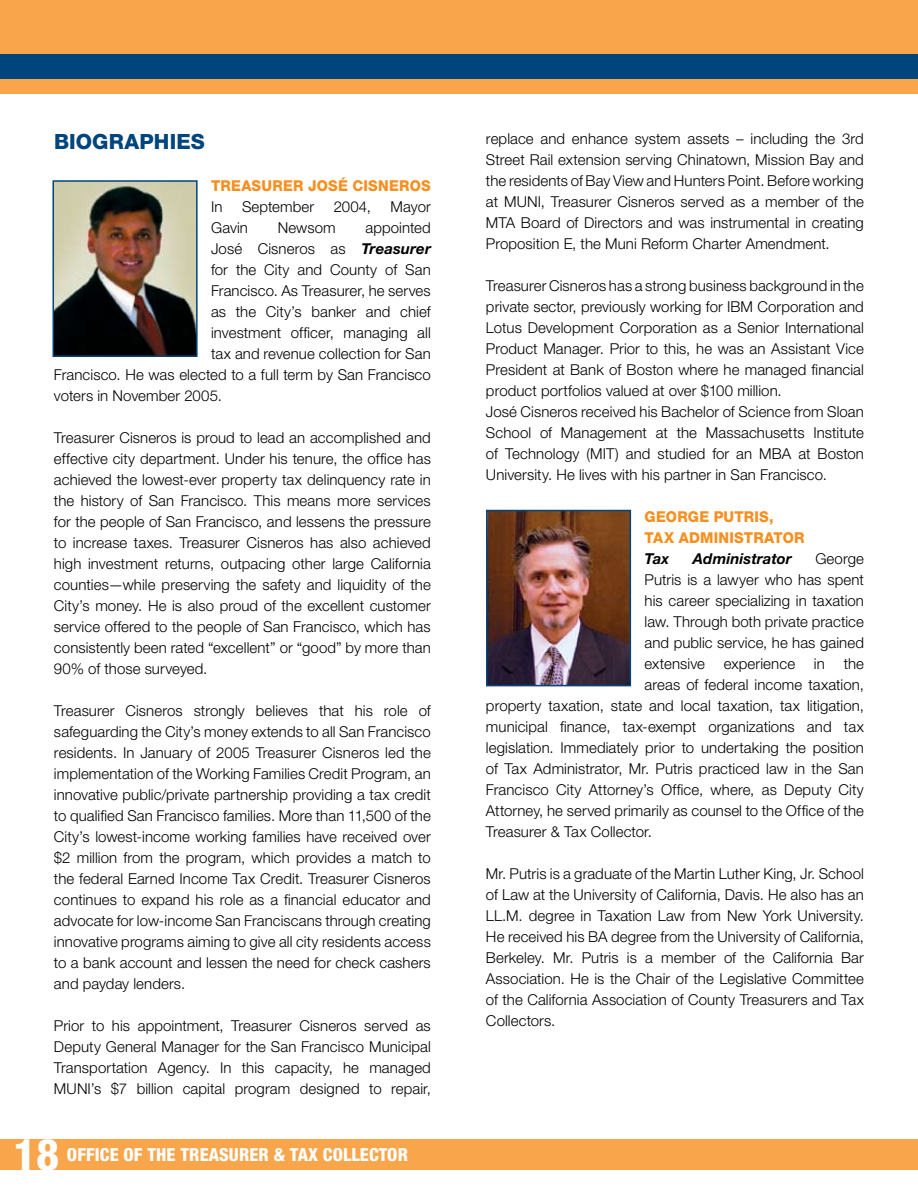
<style>
.page{position:relative;width:918px;height:1188px;background:#fff}
.page>*{position:absolute;margin:0;border:0;box-sizing:border-box;transform-origin:0 0}
.t1{font:800 condensed 43.5px "Helvetica Neue LT Std";color:#fff}
.t2{font:800 21px "Helvetica Neue LT Std";letter-spacing:.02em;color:#00457c}
.t3{font:800 condensed 18px "Helvetica Neue LT Std";letter-spacing:.005em;color:#fff}
.t4{font:300 15px/21px "Helvetica Neue LT Std";letter-spacing:.005em;color:#000;text-align:justify}
.t5{font:800 15px/21px "Helvetica Neue LT Std";letter-spacing:.015em;color:#f78f1e;text-align:right;scale:.96 1}
.t6{font:italic 700 15px "Helvetica Neue LT Std";letter-spacing:.005em;color:#000}
.s1{font-weight:700;font-style:italic}
</style>
<div class="page">
<div style="left:0;top:0;width:918px;height:94px;background:#f9a54b"></div>
<div style="left:0;top:1140px;width:918px;height:30px;background:#f9a54b"></div>
<div style="left:0;top:54px;width:918px;height:25px;background:#00457c"></div>
<img style="left:489px;top:513px;width:139px;height:170px">
<div style="left:486px;top:510px;width:145px;height:176px;border:2px solid #00457c"></div>
<img style="left:55px;top:183px;width:140px;height:171px">
<div style="left:52px;top:180px;width:146px;height:177px;border:2px solid #00457c"></div>
<h2 class="t2" style="left:54px;top:129px;width:87px">BIOGRAPH</h2>
<h2 class="t2" style="left:170px;top:129px;width:22px">IES</h2>
<p class="t5" style="left:211px;top:175px;width:32px">TREAS</p>
<p class="t5" style="left:261px;top:175px;width:123px">URER JOSÉ CISNE</p>
<p class="t5" style="left:399px;top:175px;width:23px">ROS</p>
<p class="t4" style="left:211px;top:196px;width:13px">In</p>
<p class="t4" style="left:242px;top:196px;width:74px">September</p>
<p class="t4" style="left:334px;top:196px;width:39px">2004,</p>
<p class="t4" style="left:391px;top:196px;width:42px">Mayor</p>
<p class="t4" style="left:211px;top:217px;width:38px">Gavin</p>
<p class="t4" style="left:278px;top:217px;width:59px">Newsom</p>
<p class="t4" style="left:365px;top:217px;width:67px">appointed</p>
<p class="t4" style="left:211px;top:238px;width:221px">José Cisneros as <span class="s1">Treasurer</span></p>
<p class="t4" style="left:211px;top:259px;width:221px">for the City and County of San</p>
<p class="t4" style="left:211px;top:280px;width:221px">Francisco. As Treasurer, he serves</p>
<p class="t4" style="left:211px;top:301px;width:221px">as the City’s banker and chief</p>
<p class="t4" style="left:211px;top:322px;width:221px">investment officer, managing all</p>
<p class="t4" style="left:211px;top:343px;width:221px">tax and revenue collection for San</p>
<p class="t4" style="left:54px;top:364px;width:378px">Francisco. He was elected to a full term by San Francisco</p>
<p class="t4" style="left:54px;top:385px;width:169px">voters in November 2005.</p>
<p class="t4" style="left:54px;top:427px;width:378px">Treasurer Cisneros is proud to lead an accomplished and effective city department. Under his tenure, the office has achieved the lowest-ever property tax delinquency rate in the history of San Francisco. This means more services for the people of San Francisco, and lessens the pressure to increase taxes. Treasurer Cisneros has also achieved high investment returns, outpacing other large California counties—while preserving the safety and liquidity of the City’s money. He is also proud of the excellent customer service offered to the people of San Francisco, which has consistently been rated “excellent” or “good” by more than 90% of those surveyed.</p>
<p class="t4" style="left:54px;top:700px;width:378px">Treasurer Cisneros strongly believes that his role of safeguarding the City’s money extends to all San Francisco residents. In January of 2005 Treasurer Cisneros led the implementation of the Working Families Credit Program, an innovative public/private partnership providing a tax credit to qualified San Francisco families. More than 11,500 of the City’s lowest-income working families have received over $2 million from the program, which provides a match to the federal Earned Income Tax Credit. Treasurer Cisneros continues to expand his role as a financial educator and advocate for low-income San Franciscans through creating innovative programs aiming to give all city residents access to a bank account and lessen the need for check cashers and payday lenders.</p>
<p class="t4" style="left:54px;top:1015px;width:378px">Prior to his appointment, Treasurer Cisneros served as Deputy General Manager for the San Francisco Municipal Transportation Agency. In this capacity, he managed MUNI’s $7 billion capital program designed to repair,</p>
<h1 class="t1" style="left:14px;top:1128px;width:47px">18</h1>
<p class="t3" style="left:67px;top:1144px;width:173px">OFFICE OF THE TREASURER</p>
<p class="t3" style="left:274px;top:1144px;width:60px">&amp; TAX COLLE</p>
<p class="t3" style="left:369px;top:1144px;width:21px">CTOR</p>
<p class="t4" style="left:486px;top:128px;width:379px">replace and enhance system assets – including the 3rd Street Rail extension serving Chinatown, Mission Bay and the residents of Bay View and Hunters Point. Before working at MUNI, Treasurer Cisneros served as a member of the MTA Board of Directors and was instrumental in creating Proposition E, the Muni Reform Charter Amendment.</p>
<p class="t4" style="left:486px;top:275px;width:380px;text-align:left">Treasurer Cisneros has a strong business background in the private sector, previously working for IBM Corporation and Lotus Development Corporation as a Senior International Product Manager. Prior to this, he was an Assistant Vice President at Bank of Boston where he managed financial product portfolios valued at over $100 million.<br>José Cisneros received his Bachelor of Science from Sloan School of Management at the Massachusetts Institute of Technology (MIT) and studied for an MBA at Boston University. He lives with his partner in San Francisco.</p>
<p class="t5" style="left:645px;top:507px;width:12px">GEO</p>
<p class="t5" style="left:645px;top:507px;width:136px">RGE PUTRIS,<br>TAX ADMINISTRATO</p>
<p class="t5" style="left:794px;top:528px;width:12px">R</p>
<p class="t4" style="left:645px;top:548px;width:221px;text-indent:171px">George Putris is a lawyer who has spent his career specializing in taxation law. Through both private practice and public service, he has gained extensive</p>
<p class="t6" style="left:645px;top:550px;width:26px">Tax</p>
<p class="t6" style="left:693px;top:550px;width:100px">Administrator</p>
<p class="t4" style="left:724px;top:653px;width:73px">experience</p>
<p class="t4" style="left:814px;top:653px;width:12px">in</p>
<p class="t4" style="left:844px;top:653px;width:22px">the</p>
<p class="t4" style="left:645px;top:674px;width:221px">areas of federal income taxation,</p>
<p class="t4" style="left:486px;top:695px;width:379px">property taxation, state and local taxation, tax litigation,</p>
<p class="t4" style="left:486px;top:716px;width:379px">municipal finance, tax-exempt organizations and tax</p>
<p class="t4" style="left:486px;top:737px;width:379px">legislation. Immediately prior to undertaking the position</p>
<p class="t4" style="left:486px;top:758px;width:379px">of Tax Administrator, Mr. Putris practiced law in the San</p>
<p class="t4" style="left:486px;top:779px;width:379px">Francisco City Attorney’s Office, where, as Deputy City</p>
<p class="t4" style="left:486px;top:800px;width:379px">Attorney, he served primarily as counsel to the Office of the</p>
<p class="t4" style="left:486px;top:821px;width:167px">Treasurer &amp; Tax Collector.</p>
<p class="t4" style="left:486px;top:863px;width:380px">Mr. Putris is a graduate of the Martin Luther King, Jr. School of Law at the University of California, Davis. He also has an LL.M. degree in Taxation Law from New York University.<br>He received his BA degree from the University of California, Berkeley. Mr. Putris is a member of the California Bar Association. He is the Chair of the Legislative Committee of the California Association of County Treasurers and Tax Collectors.</p>
</div>
